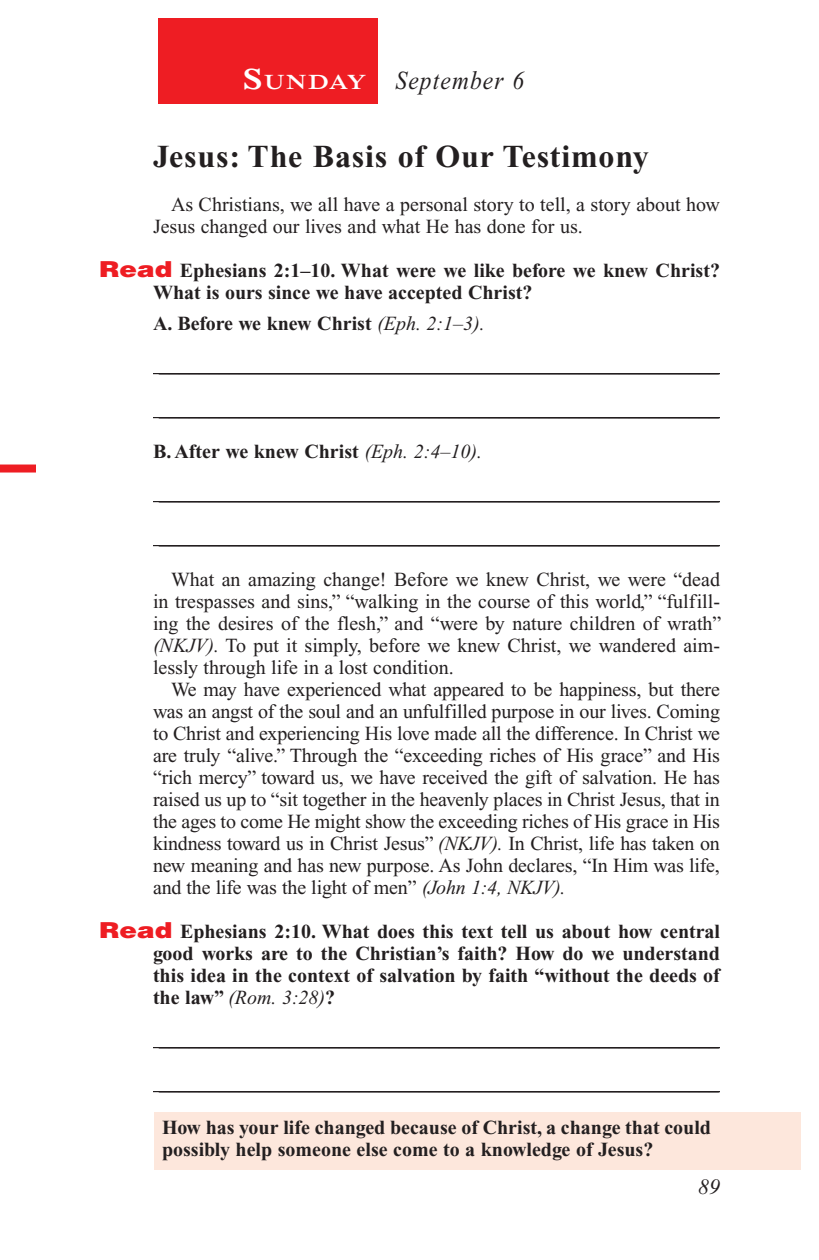
<style>
.page{position:relative;width:819px;height:1260px;background:#fff}
.page>*{position:absolute;margin:0;border:0;box-sizing:border-box;transform-origin:0 0}
.Head{font:700 32px "Times New Roman PS Std";letter-spacing:.025em;color:#231f20}
.Lesson_Dates{font:italic 26px "Times New Roman PS Std";letter-spacing:.05em;color:#231f20;scale:.9 1}
.t1{font:italic 22px "Times New Roman PS Std";color:#231f20}
.Daily_Header{font:600 21px "Times NRMT Std";letter-spacing:.045em;color:#fff;scale:1.1 1}
.Body{font:20px/22px "Times New Roman PS Std";color:#231f20;text-align:justify}
.Blank_Lines{font:20px "Times New Roman PS Std";color:#231f20}
.Question{font:700 20px/22px "Times New Roman PS Std";color:#231f20}
.x-screened_box-text{font:700 20px/22px "Times New Roman PS Std";color:#231f20}
.Body-2{font:700 20px "Times New Roman PS Std";color:#231f20}
.s1{font-size:30px}
.s2{font-family:"Helvetica LT Std";font-weight:900;font-size:22px;color:#ee1d23}
.s3{font-weight:400;font-style:italic}
.s4{font-style:italic}
</style>
<div class="page">
<div style="left:158px;top:18px;width:220px;height:86px;background:#ee1d23"></div>
<div style="left:0;top:465px;width:36px;height:8px;background:#ee1d23"></div>
<div style="left:155px;top:1112px;width:646px;height:58px;background:#fde7dc"></div>
<hr style="left:153px;top:373px;width:567px;height:1px;background:#231f20">
<hr style="left:153px;top:417px;width:567px;height:1px;background:#231f20">
<hr style="left:153px;top:501px;width:567px;height:1px;background:#231f20">
<hr style="left:153px;top:545px;width:567px;height:1px;background:#231f20">
<hr style="left:153px;top:1047px;width:567px;height:1px;background:#231f20">
<hr style="left:153px;top:1091px;width:567px;height:1px;background:#231f20">
<p class="Daily_Header" style="left:243px;top:70px;width:114px"><span class="s1">S</span>UNDAY</p>
<p class="Lesson_Dates" style="left:396px;top:66px;width:144px">September 6</p>
<p class="Head" style="left:153px;top:138px;width:497px">Jesus: The Basis of Our Testimony</p>
<p class="Body" style="left:153px;top:193px;width:568px;text-indent:18px">As Christians, we all have a personal story to tell, a story about how<br>Jesus changed our lives and what He has done for us.</p>
<p class="Question" style="left:153px;top:259px;width:569px;text-indent:-54px"><span class="s2">Read</span> Ephesians 2:1–10. What were we like before we knew Christ?<br>What is ours since we have accepted Christ?</p>
<p class="Body-2" style="left:153px;top:312px;width:333px">A. Before we knew Christ <span class="s3">(Eph. 2:1–3).</span></p>
<p class="Blank_Lines" style="left:159px;top:354px;width:561px">________________________________________________________</p>
<p class="Blank_Lines" style="left:159px;top:398px;width:561px">________________________________________________________</p>
<p class="Body-2" style="left:153px;top:440px;width:331px">B. After we knew Christ <span class="s3">(Eph. 2:4–10).</span></p>
<p class="Blank_Lines" style="left:159px;top:482px;width:561px">________________________________________________________</p>
<p class="Blank_Lines" style="left:159px;top:526px;width:561px">________________________________________________________</p>
<p class="Body" style="left:153px;top:568px;width:570px;text-indent:18px">What an amazing change! Before we knew Christ, we were “dead in trespasses and sins,” “walking in the course of this world,” “fulfill&shy;ing the desires of the flesh,” and “were by nature children of wrath” <span class="s4">(NKJV).</span> To put it simply, before we knew Christ, we wandered aim&shy;lessly through life in a lost condition.</p>
<p class="Body" style="left:153px;top:678px;width:569px;text-indent:18px">We may have experienced what appeared to be happiness, but there was an angst of the soul and an unfulfilled purpose in our lives. Coming to Christ and experiencing His love made all the difference. In Christ we are truly “alive.” Through the “exceeding riches of His grace” and His “rich mercy” toward us, we have received the gift of salvation. He has raised us up to “sit together in the heavenly places in Christ Jesus, that in the ages to come He might show the exceeding riches of His grace in His kindness toward us in Christ Jesus” <span class="s4">(NKJV).</span> In Christ, life has taken on new meaning and has new purpose. As John declares, “In Him was life, and the life was the light of men” <span class="s4">(John 1:4, NKJV).</span></p>
<p class="Question" style="left:153px;top:920px;width:569px;text-align:justify;text-indent:-54px"><span class="s2">Read</span> Ephesians 2:10. What does this text tell us about how central good works are to the Christian’s faith? How do we understand this idea in the context of salvation by faith “without the deeds of the law” <span class="s3">(Rom. 3:28)</span>?</p>
<p class="Blank_Lines" style="left:159px;top:1028px;width:561px">________________________________________________________</p>
<p class="Blank_Lines" style="left:159px;top:1072px;width:561px">________________________________________________________</p>
<p class="x-screened_box-text" style="left:162px;top:1116px;width:551px">How has your life changed because of Christ, a change that could possibly help someone else come to a knowledge of Jesus?</p>
<p class="t1" style="left:698px;top:1175px;width:23px">89</p>
</div>
